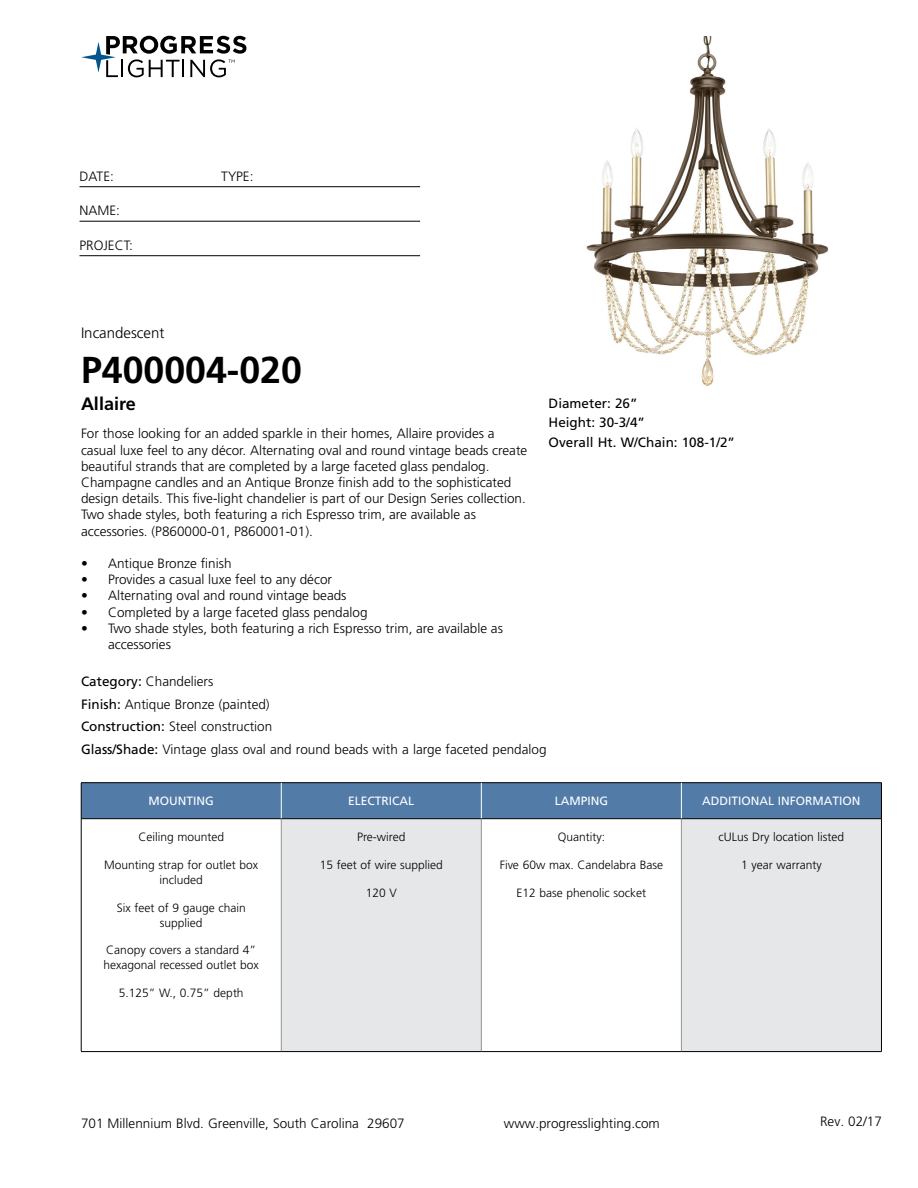
<style>
.page{position:relative;width:918px;height:1188px;background:#fff}
.page>*{position:absolute;margin:0;border:0;box-sizing:border-box;transform-origin:0 0}
.t1{font:700 37.5px "Frutiger LT Std";color:#000}
.t2{font:700 18px "Frutiger LT Std";color:#000}
.t3{font:300 15px "Frutiger LT Std";color:#000}
.t4{font:300 13.5px/16.2px "Frutiger LT Std";color:#000}
.t5{font:13.5px/19.5px "Frutiger LT Std";color:#000}
.t6{font:300 12px/15px "Frutiger LT Std";color:#000;text-align:center}
.t7{font:12px "Frutiger LT Std";color:#fff}
.s1{font-weight:400}
</style>
<div class="page">
<svg style="left:81px;top:36px;width:165px;height:41px"></svg>
<hr style="left:80px;top:186px;width:340px;height:1px;background:#000">
<hr style="left:80px;top:221px;width:340px;height:1px;background:#000">
<hr style="left:80px;top:255px;width:340px;height:1px;background:#000">
<div style="left:82px;top:783px;width:799px;height:35px;background:#527ba8"></div>
<div style="left:281px;top:819px;width:200px;height:233px;background:#e6e7e8"></div>
<div style="left:681px;top:819px;width:200px;height:233px;background:#e6e7e8"></div>
<hr style="left:281px;top:819px;width:1px;height:232px;background:#939598">
<hr style="left:481px;top:819px;width:1px;height:232px;background:#939598">
<hr style="left:681px;top:819px;width:1px;height:232px;background:#939598">
<hr style="left:81px;top:818px;width:200px;height:1px;background:#000">
<hr style="left:281px;top:818px;width:200px;height:1px;background:#000">
<hr style="left:481px;top:818px;width:200px;height:1px;background:#000">
<hr style="left:681px;top:818px;width:200px;height:1px;background:#000">
<hr style="left:81px;top:1051px;width:200px;height:1px;background:#000">
<hr style="left:281px;top:1051px;width:200px;height:1px;background:#000">
<hr style="left:481px;top:1051px;width:200px;height:1px;background:#000">
<hr style="left:681px;top:1051px;width:201px;height:1px;background:#000">
<hr style="left:81px;top:782px;width:200px;height:1px;background:#000">
<hr style="left:81px;top:783px;width:1px;height:36px;background:#000">
<hr style="left:281px;top:782px;width:200px;height:1px;background:#000">
<hr style="left:481px;top:782px;width:200px;height:1px;background:#000">
<hr style="left:681px;top:782px;width:201px;height:1px;background:#000">
<hr style="left:881px;top:783px;width:1px;height:36px;background:#000">
<hr style="left:81px;top:819px;width:1px;height:232px;background:#000">
<hr style="left:881px;top:819px;width:1px;height:232px;background:#000">
<hr style="left:281px;top:783px;width:1px;height:35px;background:#fff">
<hr style="left:681px;top:783px;width:1px;height:35px;background:#fff">
<hr style="left:481px;top:783px;width:1px;height:35px;background:#fff">
<img style="left:586px;top:36px;width:243px;height:349px">
<p class="t4" style="left:80px;top:168px;width:36px">DATE:</p>
<p class="t4" style="left:221px;top:168px;width:34px">TYPE:</p>
<p class="t4" style="left:80px;top:203px;width:42px">NAME:</p>
<p class="t4" style="left:80px;top:237px;width:55px">PROJECT:</p>
<p class="t3" style="left:81px;top:325px;width:85px">Incandescent</p>
<h1 class="t1" style="left:81px;top:348px;width:222px">P400004-020</h1>
<h2 class="t2" style="left:81px;top:393px;width:56px">Allaire</h2>
<p class="t4" style="left:81px;top:426px;width:448px">For those looking for an added sparkle in their homes, Allaire provides a casual luxe feel to any décor. Alternating oval and round vintage beads create beautiful strands that are completed by a large faceted glass pendalog.<br>Champagne candles and an Antique Bronze finish add to the sophisticated design details. This five-light chandelier is part of our Design Series collection.<br>Two shade styles, both featuring a rich Espresso trim, are available as accessories. (P860000-01, P860001-01).</p>
<p class="t4" style="left:81px;top:555px;width:152px">• Antique Bronze finish</p>
<p class="t4" style="left:81px;top:572px;width:253px">• Provides a casual luxe feel to any décor</p>
<p class="t4" style="left:81px;top:588px;width:267px">• Alternating oval and round vintage beads</p>
<p class="t4" style="left:81px;top:604px;width:288px">• Completed by a large faceted glass pendalog</p>
<p class="t4" style="left:108px;top:620px;width:396px;text-indent:-27px">• Two shade styles, both featuring a rich Espresso trim, are available as accessories</p>
<p class="t4" style="left:81px;top:671px;width:467px;line-height:22.5px"><span class="s1">Category:</span> Chandeliers<br><span class="s1">Finish:</span> Antique Bronze (painted)<br><span class="s1">Construction:</span> Steel construction<br><span class="s1">Glass/Shade:</span> Vintage glass oval and round beads with a large faceted pendalog</p>
<p class="t7" style="left:149px;top:794px;width:67px">MOUNTING</p>
<p class="t7" style="left:348px;top:794px;width:68px">ELECTRICAL</p>
<p class="t7" style="left:555px;top:794px;width:55px">LAMPING</p>
<p class="t7" style="left:702px;top:794px;width:160px">ADDITIONAL INFORMATION</p>
<p class="t6" style="left:138px;top:830px;width:87px">Ceiling mounted</p>
<p class="t6" style="left:104px;top:857px;width:156px">Mounting strap for outlet box included</p>
<p class="t6" style="left:117px;top:900px;width:131px">Six feet of 9 gauge chain supplied</p>
<p class="t6" style="left:103px;top:943px;width:157px;text-align:left">Canopy covers a standard 4” hexagonal recessed outlet box</p>
<p class="t6" style="left:119px;top:986px;width:126px">5.125” W., 0.75” depth</p>
<p class="t5" style="left:549px;top:393px;width:188px">Diameter: 26”<br>Height: 30-3/4”<br>Overall Ht. W/Chain: 108-1/2”</p>
<p class="t6" style="left:357px;top:830px;width:50px">Pre-wired</p>
<p class="t6" style="left:320px;top:858px;width:125px">15 feet of wire supplied</p>
<p class="t6" style="left:366px;top:885px;width:33px">120 V</p>
<p class="t6" style="left:719px;top:830px;width:127px">cULus Dry location listed</p>
<p class="t6" style="left:741px;top:858px;width:82px">1 year warranty</p>
<p class="t6" style="left:558px;top:830px;width:49px">Quantity:</p>
<p class="t6" style="left:500px;top:858px;width:165px">Five 60w max. Candelabra Base</p>
<p class="t6" style="left:517px;top:885px;width:131px">E12 base phenolic socket</p>
<p class="t4" style="left:81px;top:1115px;width:325px">701 Millennium Blvd. Greenville, South Carolina 29607</p>
<p class="t4" style="left:504px;top:1115px;width:158px">www.progresslighting.com</p>
<p class="t4" style="left:820px;top:1114px;width:63px">Rev. 02/17</p>
</div>
